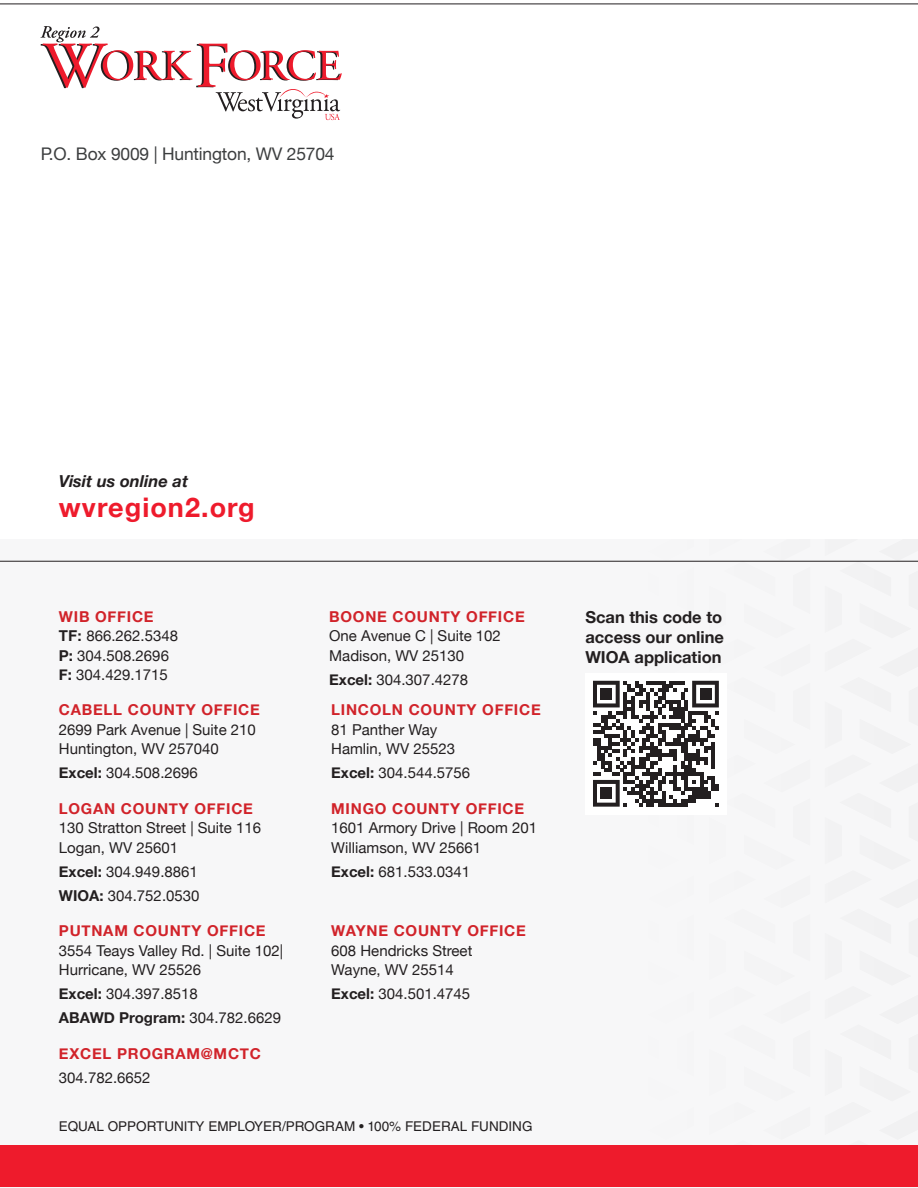
<style>
.page{position:relative;width:918px;height:1188px;background:#fff}
.page>*{position:absolute;margin:0;border:0;box-sizing:border-box;transform-origin:0 0}
.t1{font:700 27px "Helvetica Neue";letter-spacing:.04em;color:#ee1b2c}
.t2{font:17.4px "Helvetica Neue";letter-spacing:-.01em;color:#3c3e3f}
.t3{font:700 16.5px/19.8px "Helvetica Neue";color:#231f20;text-align:justify}
.t4{font:italic 700 16.5px "Helvetica Neue";color:#231f20}
.t5{font:15px/19.5px "Helvetica Neue";color:#231f20}
.t6{font:700 15px "Helvetica Neue";letter-spacing:.05em;color:#d1232a}
.t7{font:13.5px "Helvetica LT Std";color:#231f20}
.s1{font-weight:700;color:#d1232a}
.s2{font-family:"Helvetica LT Std";font-weight:700}
.s3{font-weight:700}
</style>
<div class="page">
<hr style="left:917px;top:58px;width:1px;height:414px;background:#231f20">
<div style="left:0;top:539px;width:918px;height:648px;background:#f7f7f8"></div>
<svg style="left:40px;top:26px;width:302px;height:94px"></svg>
<div style="left:0;top:1146px;width:918px;height:41px;background:#ee1b2c"></div>
<hr style="left:0;top:561px;width:918px;height:1px;background:#231f20">
<hr style="left:917px;top:455px;width:1px;height:123px;background:#ee1b2c">
<hr style="left:0;top:4px;width:918px;height:1px;background:#231f20">
<hr style="left:917px;top:578px;width:1px;height:609px;background:#f7f7f8">
<svg style="left:825px;top:539px;width:93px;height:607px"></svg>
<div style="left:585px;top:673px;width:141px;height:141px;background:#fff"></div>
<svg style="left:593px;top:560px;width:218px;height:586px"></svg>
<div style="left:601px;top:688px;width:11px;height:12px;background:#231f20"></div>
<div style="left:700px;top:688px;width:11px;height:12px;background:#231f20"></div>
<div style="left:601px;top:788px;width:11px;height:11px;background:#231f20"></div>
<p class="t2" style="left:41px;top:141px;width:295px">P.O. Box 9009 | Huntington, WV 25704</p>
<p class="t4" style="left:59px;top:468px;width:131px">Visit us online at</p>
<h1 class="t1" style="left:59px;top:487px;width:197px">wvregion2.org</h1>
<p class="t5" style="left:59px;top:608px;width:121px"><span class="s1">WIB OFFICE<br></span><span class="s2">TF:</span> 866.262.5348<br><span class="s3">P:</span> 304.508.2696<br><span class="s3">F:</span> 304.429.1715</p>
<p class="t6" style="left:329px;top:605px;width:197px">BOONE COUNTY OFFICE</p>
<p class="t5" style="left:329px;top:627px;width:173px">One Avenue C | Suite 102<br>Madison, WV 25130</p>
<p class="t5" style="left:329px;top:671px;width:140px"><span class="s3">Excel:</span> 304.307.4278</p>
<p class="t6" style="left:59px;top:698px;width:202px">CABELL COUNTY OFFICE</p>
<p class="t5" style="left:59px;top:721px;width:199px">2699 Park Avenue | Suite 210<br>Huntington, WV 257040</p>
<p class="t5" style="left:59px;top:764px;width:140px"><span class="s3">Excel:</span> 304.508.2696</p>
<p class="t6" style="left:59px;top:796px;width:196px">LOGAN COUNTY OFFICE</p>
<p class="t5" style="left:59px;top:819px;width:204px">130 Stratton Street | Suite 116<br>Logan, WV 25601</p>
<p class="t5" style="left:59px;top:860px;width:142px;line-height:24px"><span class="s3">Excel:</span> 304.949.8861<br><span class="s3">WIOA:</span> 304.752.0530</p>
<p class="t6" style="left:59px;top:919px;width:208px">PUTNAM COUNTY OFFICE</p>
<p class="t5" style="left:59px;top:942px;width:226px">3554 Teays Valley Rd. | Suite 102|<br>Hurricane, WV 25526</p>
<p class="t5" style="left:59px;top:983px;width:224px;line-height:24px"><span class="s3">Excel:</span> 304.397.8518<br><span class="s3">ABAWD Program:</span> 304.782.6629</p>
<p class="t6" style="left:59px;top:1042px;width:203px">EXCEL PROGRAM@MCTC</p>
<p class="t5" style="left:59px;top:1069px;width:93px">304.782.6652</p>
<p class="t6" style="left:331px;top:698px;width:211px">LINCOLN COUNTY OFFICE</p>
<p class="t5" style="left:331px;top:721px;width:125px">81 Panther Way<br>Hamlin, WV 25523</p>
<p class="t5" style="left:331px;top:764px;width:140px"><span class="s3">Excel:</span> 304.544.5756</p>
<p class="t6" style="left:331px;top:796px;width:194px">MINGO COUNTY OFFICE</p>
<p class="t5" style="left:331px;top:819px;width:207px">1601 Armory Drive | Room 201<br>Williamson, WV 25661</p>
<p class="t5" style="left:331px;top:862px;width:140px"><span class="s3">Excel:</span> 681.533.0341</p>
<p class="t6" style="left:331px;top:919px;width:196px">WAYNE COUNTY OFFICE</p>
<p class="t5" style="left:331px;top:942px;width:143px">608 Hendricks Street<br>Wayne, WV 25514</p>
<p class="t5" style="left:331px;top:985px;width:140px"><span class="s3">Excel:</span> 304.501.4745</p>
<p class="t7" style="left:59px;top:1118px;width:475px">EQUAL OPPORTUNITY EMPLOYER/PROGRAM • 100% FEDERAL FUNDING</p>
<p class="t3" style="left:585px;top:608px;width:140px">Scan this code to access our online WIOA application</p>
</div>
